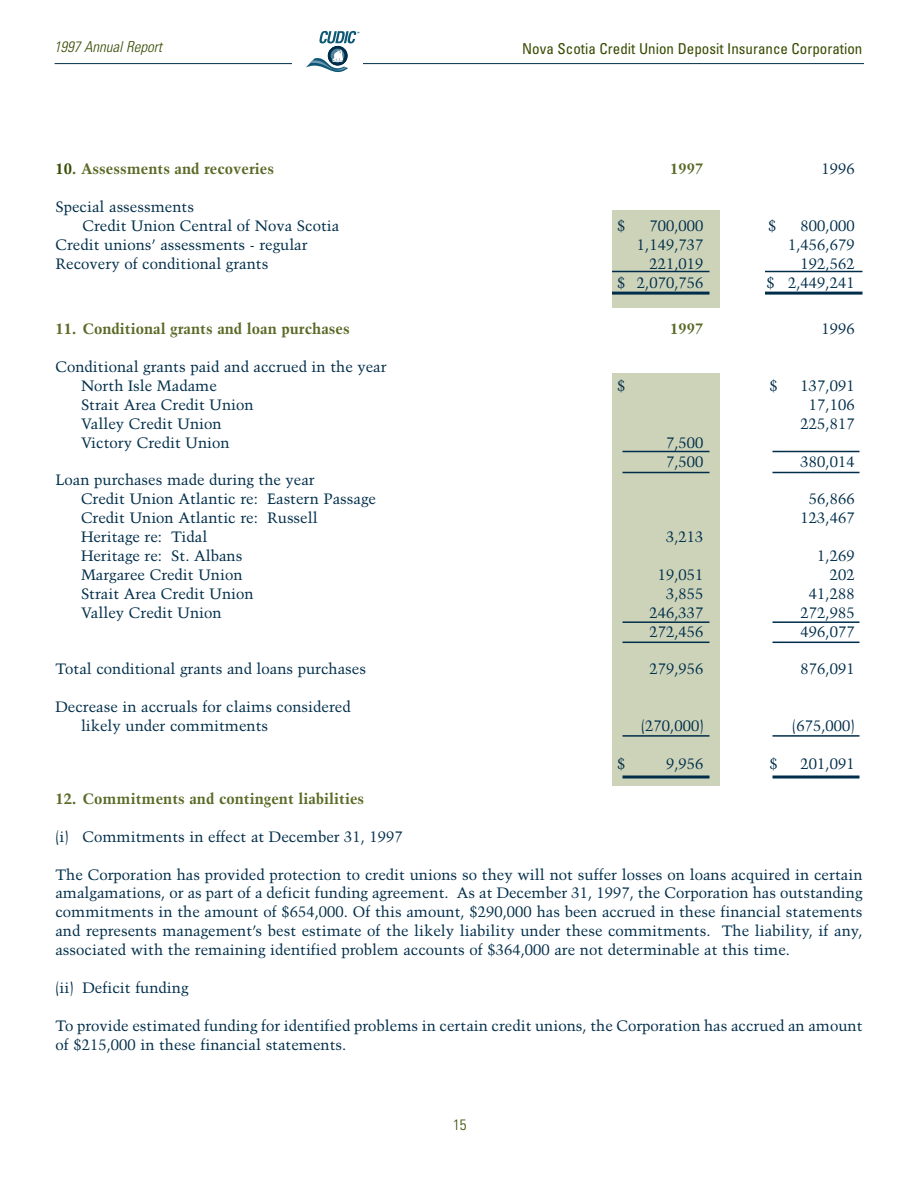
<style>
.page{position:relative;width:918px;height:1188px;background:#fff}
.page>*{position:absolute;margin:0;border:0;box-sizing:border-box;transform-origin:0 0}
.t1{font:15px/18.9px "Trump Mediaeval";color:#002e4a}
.t2{font:700 15px "Trump Mediaeval";color:#5a6a27}
.t3{font:condensed 15px "Univers";color:#374b00}
.t4{font:italic 300 condensed 15px "Univers";color:#374b00}
.t5{font:300 condensed 15px "Univers";color:#374b00}
.s1{color:#374b00}
</style>
<div class="page">
<div style="left:612px;top:210px;width:108px;height:98px;background:#cdd3b9"></div>
<div style="left:612px;top:374px;width:108px;height:412px;background:#cdd3b9"></div>
<hr style="left:55px;top:63px;width:809px;height:1px;background:#002e4a">
<div style="left:293px;top:30px;width:70px;height:43px;background:#fff"></div>
<svg style="left:328px;top:46px;width:20px;height:20px"></svg>
<svg style="left:319px;top:31px;width:41px;height:12px"></svg>
<svg style="left:306px;top:49px;width:42px;height:24px"></svg>
<hr style="left:612px;top:271px;width:98px;height:1px;background:#002e4a">
<hr style="left:765px;top:271px;width:97px;height:1px;background:#002e4a">
<hr style="left:612px;top:292px;width:98px;height:3px;background:#002e4a">
<hr style="left:765px;top:292px;width:97px;height:3px;background:#002e4a">
<hr style="left:622px;top:451px;width:88px;height:1px;background:#002e4a">
<hr style="left:622px;top:472px;width:88px;height:1px;background:#002e4a">
<hr style="left:622px;top:621px;width:88px;height:2px;background:#002e4a">
<hr style="left:622px;top:642px;width:88px;height:1px;background:#002e4a">
<hr style="left:622px;top:735px;width:88px;height:2px;background:#002e4a">
<hr style="left:622px;top:776px;width:88px;height:2px;background:#002e4a">
<hr style="left:772px;top:451px;width:88px;height:1px;background:#002e4a">
<hr style="left:772px;top:472px;width:88px;height:1px;background:#002e4a">
<hr style="left:772px;top:621px;width:88px;height:2px;background:#002e4a">
<hr style="left:772px;top:642px;width:88px;height:1px;background:#002e4a">
<hr style="left:772px;top:735px;width:88px;height:2px;background:#002e4a">
<hr style="left:772px;top:776px;width:88px;height:2px;background:#002e4a">
<p class="t4" style="left:54px;top:41px;width:113px">1997 AnnualReport</p>
<p class="t3" style="left:522px;top:43px;width:342px">Nova Scotia Credit Union Deposit Insurance Corporation</p>
<p class="t2" style="left:56px;top:162px;width:220px"><span class="s1">10</span>. Assessments and recoveries</p>
<p class="t2" style="left:670px;top:162px;width:35px">1997</p>
<p class="t1" style="left:821px;top:161px;width:35px">1996</p>
<p class="t1" style="left:82px;top:198px;width:258px;text-indent:-27px">Special assessments<br>Credit Union Central of Nova Scotia</p>
<p class="t1" style="left:617px;top:217px;width:10px">$</p>
<p class="t1" style="left:649px;top:217px;width:56px">700,000</p>
<p class="t1" style="left:768px;top:217px;width:10px">$</p>
<p class="t1" style="left:801px;top:217px;width:56px">800,000</p>
<p class="t1" style="left:56px;top:236px;width:254px">Credit unions’ assessments - regular</p>
<p class="t1" style="left:637px;top:236px;width:68px">1,149,737</p>
<p class="t1" style="left:788px;top:236px;width:68px">1,456,679</p>
<p class="t1" style="left:56px;top:255px;width:214px">Recovery of conditional grants</p>
<p class="t1" style="left:649px;top:255px;width:56px">221,019</p>
<p class="t1" style="left:801px;top:255px;width:56px">192,562</p>
<p class="t1" style="left:617px;top:274px;width:88px">$ 2,070,756</p>
<p class="t1" style="left:767px;top:274px;width:90px">$ 2,449,241</p>
<p class="t2" style="left:56px;top:322px;width:296px">11. Conditional grants and loan purchases</p>
<p class="t2" style="left:670px;top:322px;width:35px">1997</p>
<p class="t1" style="left:821px;top:321px;width:35px">1996</p>
<p class="t1" style="left:81px;top:358px;width:307px;text-indent:-26px">Conditional grants paid and accrued in the year<br>North Isle Madame</p>
<p class="t1" style="left:617px;top:377px;width:10px">$</p>
<p class="t1" style="left:770px;top:377px;width:10px">$</p>
<p class="t1" style="left:801px;top:377px;width:56px">137,091</p>
<p class="t1" style="left:81px;top:396px;width:174px">Strait Area Credit Union</p>
<p class="t1" style="left:809px;top:396px;width:47px">17,106</p>
<p class="t1" style="left:81px;top:415px;width:142px">Valley Credit Union</p>
<p class="t1" style="left:801px;top:415px;width:56px">225,817</p>
<p class="t1" style="left:81px;top:434px;width:150px">Victory Credit Union</p>
<p class="t1" style="left:666px;top:434px;width:39px">7,500<br>7,500</p>
<p class="t1" style="left:801px;top:453px;width:56px">380,014</p>
<p class="t1" style="left:81px;top:472px;width:296px;text-indent:-26px">Loan purchases made during the year<br>Credit Union Atlantic re: Eastern Passage</p>
<p class="t1" style="left:809px;top:491px;width:47px">56,866</p>
<p class="t1" style="left:81px;top:510px;width:238px">Credit Union Atlantic re: Russell</p>
<p class="t1" style="left:801px;top:510px;width:56px">123,467</p>
<p class="t1" style="left:81px;top:529px;width:128px">Heritage re: Tidal</p>
<p class="t1" style="left:666px;top:529px;width:39px">3,213</p>
<p class="t1" style="left:81px;top:547px;width:163px">Heritage re: St. Albans</p>
<p class="t1" style="left:817px;top:547px;width:39px">1,269</p>
<p class="t1" style="left:81px;top:566px;width:163px">Margaree Credit Union</p>
<p class="t1" style="left:658px;top:566px;width:47px">19,051</p>
<p class="t1" style="left:830px;top:566px;width:27px">202</p>
<p class="t1" style="left:81px;top:585px;width:174px">Strait Area Credit Union</p>
<p class="t1" style="left:666px;top:585px;width:39px">3,855</p>
<p class="t1" style="left:809px;top:585px;width:47px">41,288</p>
<p class="t1" style="left:81px;top:604px;width:142px">Valley Credit Union</p>
<p class="t1" style="left:649px;top:604px;width:56px">246,337</p>
<p class="t1" style="left:801px;top:604px;width:56px">272,985</p>
<p class="t1" style="left:649px;top:623px;width:56px">272,456</p>
<p class="t1" style="left:801px;top:623px;width:56px">496,077</p>
<p class="t1" style="left:56px;top:661px;width:312px">Total conditional grants and loans purchases</p>
<p class="t1" style="left:649px;top:661px;width:56px">279,956</p>
<p class="t1" style="left:801px;top:661px;width:56px">876,091</p>
<p class="t1" style="left:81px;top:699px;width:271px;text-indent:-26px">Decrease in accruals for claims considered likely under commitments</p>
<p class="t1" style="left:641px;top:718px;width:64px">(270,000)</p>
<p class="t1" style="left:792px;top:718px;width:64px">(675,000)</p>
<p class="t1" style="left:617px;top:755px;width:10px">$</p>
<p class="t1" style="left:666px;top:755px;width:39px">9,956</p>
<p class="t1" style="left:770px;top:755px;width:10px">$</p>
<p class="t1" style="left:801px;top:755px;width:56px">201,091</p>
<p class="t2" style="left:56px;top:792px;width:310px">12. Commitments and contingent liabilities</p>
<p class="t1" style="left:56px;top:828px;width:349px">(i) Commitments in effect at December 31, 1997</p>
<p class="t1" style="left:56px;top:866px;width:809px;text-align:justify">The Corporation has provided protection to credit unions so they will not suffer losses on loans acquired in certain amalgamations, or as part of a deficit funding agreement. As at December 31, 1997, the Corporation has outstanding commitments in the amount of $654,000. Of this amount, $290,000 has been accrued in these financial statements and represents management’s best estimate of the likely liability under these commitments. The liability, if any, associated with the remaining identified problem accounts of $364,000 are not determinable at this time.</p>
<p class="t1" style="left:56px;top:979px;width:135px">(ii) Deficit funding</p>
<p class="t1" style="left:56px;top:1017px;width:809px">To provide estimated funding for identified problems in certain credit unions, the Corporation has accrued an amount of $215,000 in these financial statements.</p>
<p class="t5" style="left:453px;top:1119px;width:15px">15</p>
</div>
